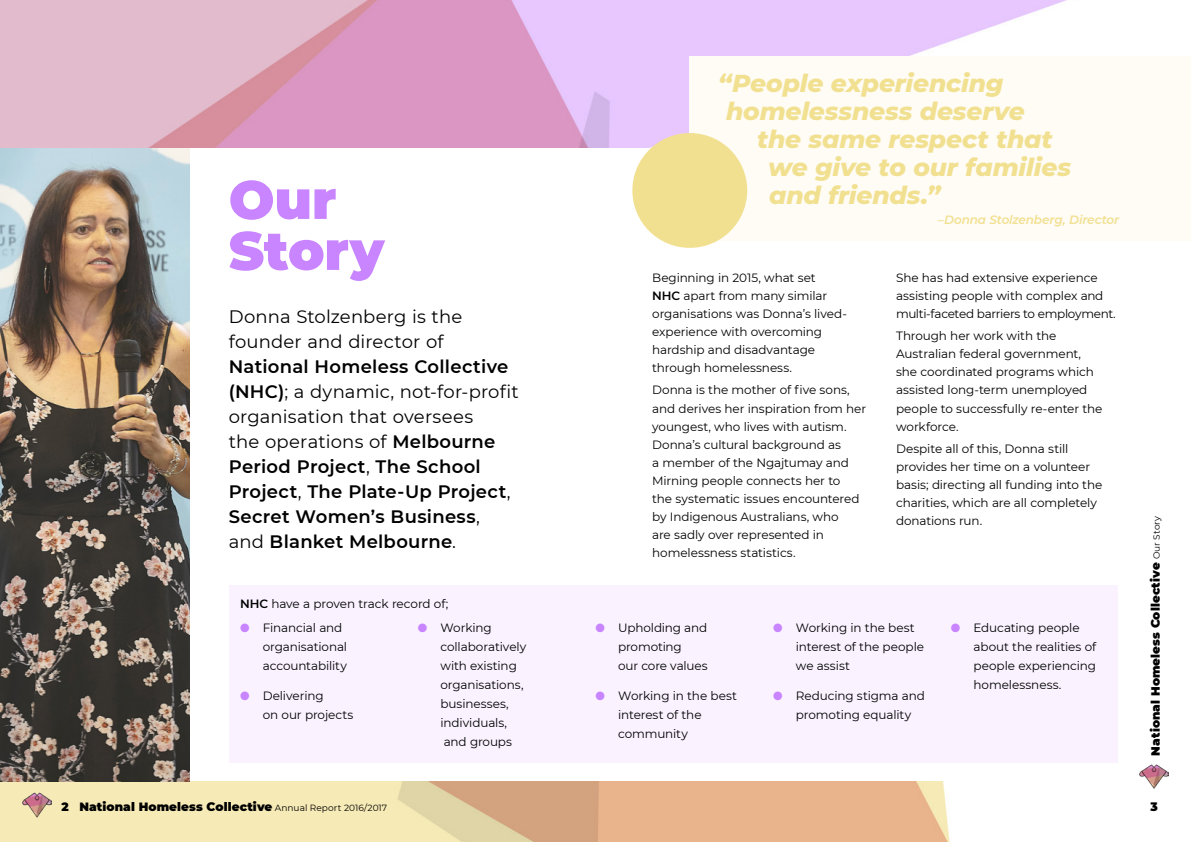
<style>
.page{position:relative;width:1191px;height:842px;background:#fff}
.page>*{position:absolute;margin:0;border:0;box-sizing:border-box;transform-origin:0 0}
.t1{font:900 54px/51px "Montserrat";letter-spacing:-.005em;color:#c985ff}
.t2{font:italic 800 25px "Montserrat";letter-spacing:-.005em;color:#f2e091}
.t3{font:600 18px/25px "Montserrat";letter-spacing:.015em;color:#000}
.t4{font:18px/25px "Montserrat";letter-spacing:.01em;color:#000}
.t5{font:12px/18px "Montserrat";letter-spacing:-.01em;color:#000}
.t6{font:900 12px "Montserrat";letter-spacing:.01em;color:#000}
.t7{font:italic 600 12px "Montserrat";letter-spacing:-.01em;color:#f2e091}
.s1{font-weight:400}
.s2{font-weight:600}
.s3{color:#c985ff}
.s4{font-weight:400;font-size:9px}
</style>
<div class="page">
<img style="left:0;top:0;width:1067px;height:842px">
<div style="left:0;top:149px;width:1191px;height:632px;background:#fff"></div>
<div style="left:229px;top:585px;width:888px;height:178px;background:#faf3ff"></div>
<img style="left:0;top:149px;width:190px;height:632px">
<div style="left:690px;top:56px;width:501px;height:185px;background:#fefcf4"></div>
<div style="left:632px;top:133px;width:115px;height:115px;background:#f2e091;border-radius:50%"></div>
<img style="left:23px;top:791px;width:28px;height:28px">
<img style="left:1140px;top:764px;width:28px;height:25px">
<h1 class="t1" style="left:229px;top:171px;width:157px">Our<br>Story</h1>
<h3 class="t4" style="left:229px;top:303px;width:235px">Donna Stolzenberg is the founder and director of</h3>
<h3 class="t3" style="left:229px;top:353px;width:292px">National Homeless Collective (NHC)<span class="s1">; a dynamic, not-for-profit organisation that oversees<br>the operations of</span> Melbourne<br>Period Project<span class="s1">,</span> The School<br>Project<span class="s1">,</span> The Plate-Up Project<span class="s1">,<br></span>Secret Women’s Business<span class="s1">, and</span> Blanket Melbourne<span class="s1">.</span></h3>
<h2 class="t2" style="left:718px;top:64px;width:287px">“People experiencing</h2>
<h2 class="t2" style="left:726px;top:92px;width:300px">homelessness deserve</h2>
<h2 class="t2" style="left:757px;top:120px;width:297px">the same respect that</h2>
<h2 class="t2" style="left:768px;top:148px;width:304px">we give to our families</h2>
<h2 class="t2" style="left:769px;top:176px;width:173px">and friends.”</h2>
<p class="t7" style="left:937px;top:211px;width:183px">–Donna Stolzenberg, Director</p>
<p class="t5" style="left:652px;top:269px;width:196px">Beginning in 2015, what set<br><span class="s2">NHC</span> apart from many similar organisations was Donna’s lived&shy;experience with overcoming hardship and disadvantage through homelessness.</p>
<p class="t5" style="left:652px;top:381px;width:215px">Donna is the mother of five sons, and derives her inspiration from her youngest, who lives with autism.<br>Donna’s cultural background as<br>a member of the Ngajtumay and<br>Mirning people connects her to<br>the systematic issues encountered by Indigenous Australians, who<br>are sadly over represented in homelessness statistics.</p>
<p class="t5" style="left:896px;top:269px;width:221px">She has had extensive experience assisting people with complex and multi-faceted barriers to employment.</p>
<p class="t5" style="left:896px;top:327px;width:208px">Through her work with the<br>Australian federal government, she coordinated programs which assisted long-term unemployed people to successfully re-enter the workforce.</p>
<p class="t5" style="left:896px;top:439px;width:208px">Despite all of this, Donna still provides her time on a volunteer basis; directing all funding into the charities, which are all completely donations run.</p>
<p class="t5" style="left:240px;top:595px;width:210px"><span class="s2">NHC</span> have a proven track record of;</p>
<p class="t5" style="left:263px;top:617px;width:86px;line-height:19px;text-indent:-23px"><span class="s3">●</span> Financial and organisational accountability</p>
<p class="t5" style="left:263px;top:686px;width:92px;line-height:19px;text-indent:-23px"><span class="s3">●</span> Delivering<br>on our projects</p>
<p class="t5" style="left:440px;top:617px;width:87px;line-height:19px;text-indent:-23px"><span class="s3">●</span> Working collaboratively with existing organisations, businesses, individuals, and groups</p>
<p class="t5" style="left:618px;top:617px;width:91px;line-height:19px;text-indent:-23px"><span class="s3">●</span> Upholding and promoting<br>our core values</p>
<p class="t5" style="left:618px;top:686px;width:120px;line-height:19px;text-indent:-23px"><span class="s3">●</span> Working in the best interest of the community</p>
<p class="t6" style="left:62px;top:798px;width:327px">2 National Homeless Collective <span class="s4">Annual Report 2016/2017</span></p>
<p class="t5" style="left:796px;top:617px;width:130px;line-height:19px;text-indent:-23px"><span class="s3">●</span> Working in the best interest of the people we assist</p>
<p class="t5" style="left:796px;top:686px;width:130px;line-height:19px;text-indent:-23px"><span class="s3">●</span> Reducing stigma and promoting equality</p>
<p class="t5" style="left:973px;top:617px;width:124px;line-height:19px;text-indent:-23px"><span class="s3">●</span> Educating people about the realities of people experiencing homelessness.</p>
<p class="t6" style="left:1146px;top:755px;width:241px;rotate:-90deg">National Homeless Collective <span class="s4">Our Story</span></p>
<p class="t6" style="left:1150px;top:798px;width:9px">3</p>
</div>
